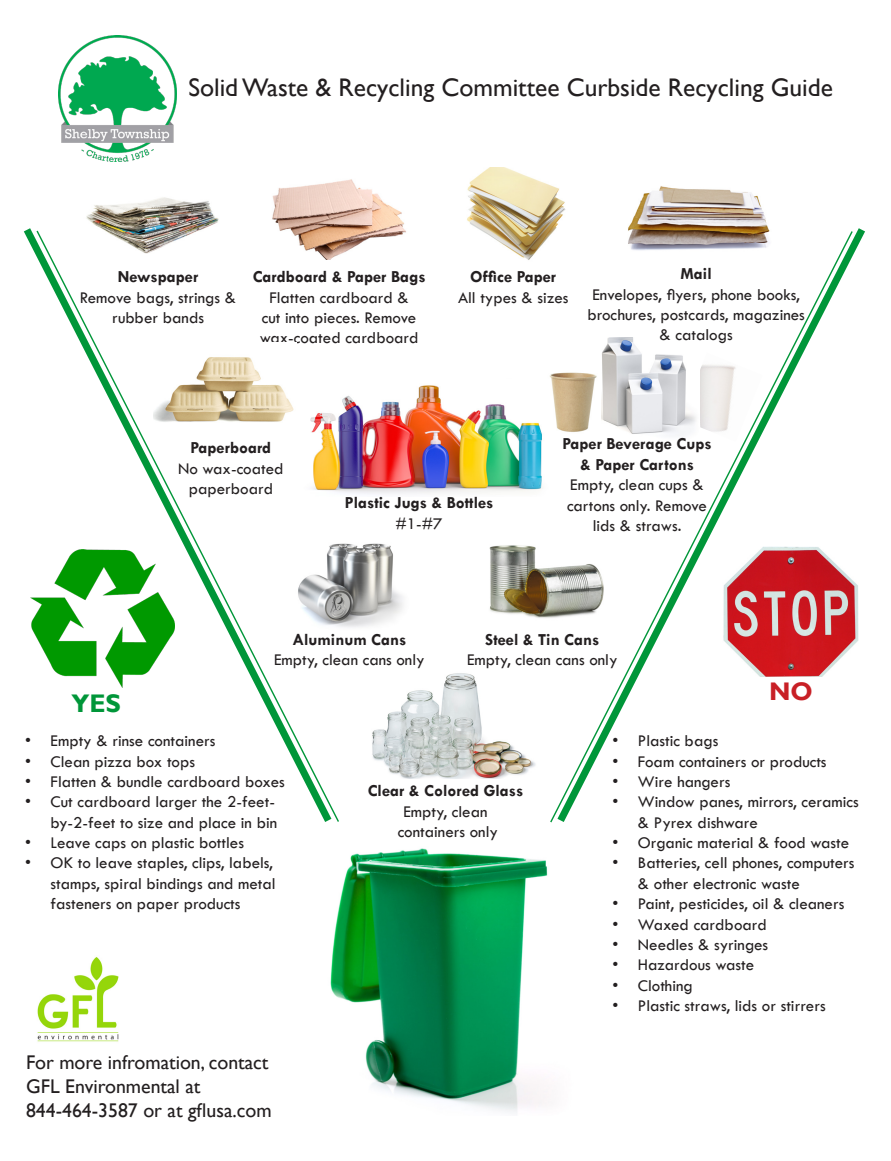
<style>
.page{position:relative;width:891px;height:1161px;background:#fff}
.page>*{position:absolute;margin:0;border:0;box-sizing:border-box;transform-origin:0 0}
.t1{font:25.5px "Gill Sans";color:#231f20}
.t2{font:700 25.5px "Gill Sans";color:#009639}
.t3{font:700 25.5px "Gill Sans";color:#c82026}
.t4{font:19.8px/23.7px "Gill Sans";color:#231f20}
.t5{font:16.95px/20.4px "Tw Cen";color:#231f20;text-align:center}
.t6{font:700 16.95px/20.4px "Tw Cen";color:#231f20;text-align:center}
.s1{font-weight:700}
.s2{font-weight:400}
</style>
<div class="page">
<img style="left:330px;top:848px;width:218px;height:265px">
<img style="left:340px;top:385px;width:202px;height:109px">
<img style="left:340px;top:543px;width:63px;height:84px">
<img style="left:372px;top:673px;width:164px;height:106px">
<img style="left:59px;top:35px;width:117px;height:127px">
<img style="left:86px;top:197px;width:133px;height:23px">
<img style="left:272px;top:179px;width:134px;height:75px">
<img style="left:467px;top:167px;width:99px;height:93px">
<img style="left:632px;top:186px;width:134px;height:34px">
<img style="left:23px;top:220px;width:315px;height:415px">
<svg style="left:35px;top:229px;width:305px;height:593px"></svg>
<img style="left:37px;top:957px;width:82px;height:85px">
<svg style="left:551px;top:220px;width:314px;height:425px"></svg>
<svg style="left:549px;top:230px;width:305px;height:593px"></svg>
<img style="left:489px;top:538px;width:124px;height:93px">
<p class="t1" style="left:188px;top:73px;width:646px">Solid Waste &amp; Recycling Committee Curbside Recycling Guide</p>
<p class="t5" style="left:80px;top:267px;width:158px"><span class="s1">Newspaper<br></span>Remove bags, strings &amp; rubber bands</p>
<p class="t5" style="left:253px;top:267px;width:174px"><span class="s1">Cardboard &amp; Paper Bags<br></span>Flatten cardboard &amp;<br>cut into pieces. Remove wax-coated cardboard</p>
<p class="t5" style="left:458px;top:267px;width:112px"><span class="s1">Office Paper<br></span>All types &amp; sizes</p>
<p class="t5" style="left:587px;top:264px;width:219px"><span class="s1">Mail<br></span>Envelopes, flyers, phone books, brochures, postcards, magazines &amp; catalogs</p>
<p class="t5" style="left:178px;top:438px;width:107px"><span class="s1">Paperboard<br></span>No wax-coated paperboard</p>
<p class="t6" style="left:345px;top:492px;width:150px">Plastic Jugs &amp; Bottles <span class="s2">#1-#7</span></p>
<p class="t5" style="left:562px;top:434px;width:151px"><span class="s1">Paper Beverage Cups &amp; Paper Cartons<br></span>Empty, clean cups &amp; cartons only. Remove lids &amp; straws.</p>
<p class="t5" style="left:274px;top:630px;width:152px"><span class="s1">Aluminum Cans<br></span>Empty, clean cans only</p>
<p class="t5" style="left:467px;top:630px;width:152px"><span class="s1">Steel &amp; Tin Cans<br></span>Empty, clean cans only</p>
<p class="t2" style="left:71px;top:688px;width:51px">YES</p>
<p class="t5" style="left:25px;top:731px;width:192px">• Empty &amp; rinse containers</p>
<p class="t5" style="left:25px;top:751px;width:172px">• Clean pizza box tops</p>
<p class="t5" style="left:25px;top:771px;width:261px">• Flatten &amp; bundle cardboard boxes</p>
<p class="t5" style="left:25px;top:792px;width:254px;text-align:right">• Cut cardboard larger the 2-feet&shy;by-2-feet to size and place in bin</p>
<p class="t5" style="left:25px;top:833px;width:220px">• Leave caps on plastic bottles</p>
<p class="t5" style="left:51px;top:853px;width:227px;text-align:left;text-indent:-25px">• OK to leave staples, clips, labels, stamps, spiral bindings and metal fasteners on paper products</p>
<p class="t4" style="left:26px;top:1051px;width:247px">For more infromation, contact<br>GFL Environmental at<br>844-464-3587 or at gflusa.com</p>
<p class="t5" style="left:368px;top:781px;width:157px"><span class="s1">Clear &amp; Colored Glass<br></span>Empty, clean<br>containers only</p>
<p class="t3" style="left:769px;top:676px;width:45px">NO</p>
<p class="t5" style="left:612px;top:731px;width:107px">• Plastic bags</p>
<p class="t5" style="left:612px;top:751px;width:216px">• Foam containers or products</p>
<p class="t5" style="left:612px;top:771px;width:120px">• Wire hangers</p>
<p class="t5" style="left:638px;top:792px;width:222px;text-align:left;text-indent:-25px">• Window panes, mirrors, ceramics &amp; Pyrex dishware</p>
<p class="t5" style="left:612px;top:833px;width:238px">• Organic material &amp; food waste</p>
<p class="t5" style="left:638px;top:853px;width:218px;text-align:left;text-indent:-25px">• Batteries, cell phones, computers &amp; other electronic waste</p>
<p class="t5" style="left:612px;top:894px;width:233px">• Paint, pesticides, oil &amp; cleaners</p>
<p class="t5" style="left:612px;top:914px;width:156px">• Waxed cardboard</p>
<p class="t5" style="left:612px;top:934px;width:157px">• Needles &amp; syringes</p>
<p class="t5" style="left:612px;top:955px;width:143px">• Hazardous waste</p>
<p class="t5" style="left:612px;top:975px;width:82px">• Clothing</p>
<p class="t5" style="left:612px;top:995px;width:215px">• Plastic straws, lids or stirrers</p>
</div>
